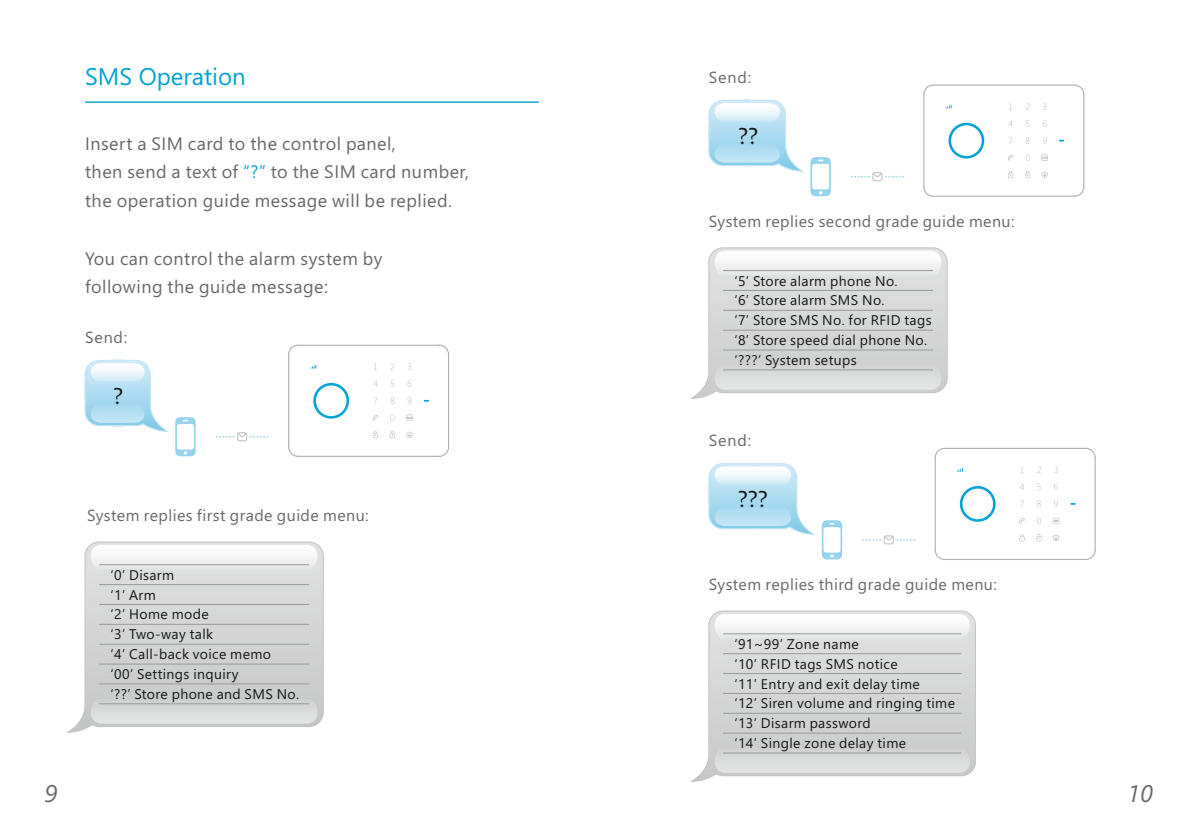
<style>
.page{position:relative;width:1191px;height:823px;background:#fff}
.page>*{position:absolute;margin:0;border:0;box-sizing:border-box;transform-origin:0 0}
.t1{font:32px "Sakkal Majalla";color:#151616}
.t2{font:24px "Segoe UI";color:#00a3d4}
.t3{font:italic 24px "Segoe UI";color:#686868;scale:.95 1}
.t4{font:italic 24px "Segoe UI";color:#686868}
.t5{font:18px/28.8px "Segoe UI";letter-spacing:.025em;color:#686868}
.t6{font:16px "Segoe UI";letter-spacing:.025em;color:#686868}
.t7{font:14px/19.8px "Segoe UI";letter-spacing:.025em;color:#151616}
.s1{color:#00a3d4}
</style>
<div class="page">
<hr style="left:85px;top:101px;width:454px;height:2px;background:#00a3d4">
<svg style="left:708px;top:463px;width:134px;height:96px"></svg>
<svg style="left:862px;top:535px;width:53px;height:9px"></svg>
<svg style="left:934px;top:447px;width:162px;height:113px"></svg>
<svg style="left:690px;top:610px;width:286px;height:172px;background:#d9d9d9"></svg>
<svg style="left:714px;top:613px;width:255px;height:29px"></svg>
<svg style="left:714px;top:744px;width:255px;height:28px;background:#d6d7d7"></svg>
<hr style="left:723px;top:633px;width:238px;height:1px;background:#999">
<hr style="left:723px;top:653px;width:238px;height:1px;background:#999">
<hr style="left:723px;top:672px;width:238px;height:1px;background:#999">
<hr style="left:723px;top:692px;width:238px;height:1px;background:#999">
<hr style="left:723px;top:712px;width:238px;height:1px;background:#999">
<hr style="left:723px;top:732px;width:238px;height:1px;background:#999">
<hr style="left:723px;top:752px;width:238px;height:1px;background:#999">
<svg style="left:923px;top:84px;width:162px;height:113px"></svg>
<svg style="left:708px;top:99px;width:123px;height:97px"></svg>
<svg style="left:851px;top:172px;width:52px;height:9px"></svg>
<svg style="left:690px;top:247px;width:258px;height:152px"></svg>
<svg style="left:692px;top:248px;width:255px;height:150px"></svg>
<hr style="left:723px;top:270px;width:210px;height:1px;background:#999">
<hr style="left:723px;top:290px;width:210px;height:1px;background:#999">
<hr style="left:723px;top:310px;width:210px;height:1px;background:#999">
<hr style="left:723px;top:329px;width:210px;height:1px;background:#999">
<hr style="left:723px;top:349px;width:210px;height:1px;background:#999">
<hr style="left:723px;top:369px;width:210px;height:1px;background:#999">
<svg style="left:288px;top:344px;width:162px;height:113px"></svg>
<svg style="left:216px;top:432px;width:52px;height:9px"></svg>
<svg style="left:84px;top:359px;width:112px;height:97px"></svg>
<svg style="left:66px;top:541px;width:258px;height:192px;background:#d8d8d8"></svg>
<svg style="left:91px;top:544px;width:226px;height:29px"></svg>
<svg style="left:91px;top:694px;width:226px;height:29px;background:#d5d6d6"></svg>
<hr style="left:99px;top:564px;width:210px;height:1px;background:#999">
<hr style="left:99px;top:584px;width:210px;height:1px;background:#999">
<hr style="left:99px;top:603px;width:210px;height:1px;background:#999">
<hr style="left:99px;top:623px;width:210px;height:1px;background:#999">
<hr style="left:99px;top:643px;width:210px;height:1px;background:#999">
<hr style="left:99px;top:663px;width:210px;height:1px;background:#999">
<hr style="left:99px;top:683px;width:210px;height:1px;background:#999">
<hr style="left:99px;top:703px;width:210px;height:1px;background:#999">
<h2 class="t2" style="left:85px;top:67px;width:162px">SMS Operation</h2>
<p class="t5" style="left:85px;top:130px;width:385px">Insert a SIM card to the control panel,<br>then send a text of <span class="s1">“?”</span> to the SIM card number, the operation guide message will be replied.</p>
<p class="t5" style="left:85px;top:245px;width:299px">You can control the alarm system by following the guide message:</p>
<p class="t6" style="left:85px;top:331px;width:44px">Send:</p>
<h1 class="t1" style="left:113px;top:382px;width:11px">?</h1>
<p class="t6" style="left:87px;top:509px;width:283px">System replies first grade guide menu:</p>
<p class="t7" style="left:111px;top:566px;width:190px">‘0’ Disarm<br>‘1’ Arm<br>‘2’ Home mode<br>‘3’ Two-way talk<br>‘4’ Call-back voice memo<br>‘00’ Settings inquiry<br>‘??’ Store phone and SMS No.</p>
<p class="t6" style="left:709px;top:71px;width:44px">Send:</p>
<h1 class="t1" style="left:738px;top:122px;width:21px">??</h1>
<p class="t6" style="left:709px;top:215px;width:307px">System replies second grade guide menu:</p>
<p class="t7" style="left:734px;top:272px;width:199px">‘5’ Store alarm phone No.<br>‘6’ Store alarm SMS No.<br>‘7’ Store SMS No. for RFID tags ‘8’ Store speed dial phone No. ‘???’ System setups</p>
<p class="t6" style="left:709px;top:434px;width:44px">Send:</p>
<h1 class="t1" style="left:738px;top:485px;width:31px">???</h1>
<p class="t6" style="left:709px;top:578px;width:289px">System replies third grade guide menu:</p>
<p class="t7" style="left:734px;top:635px;width:222px">‘91~99’ Zone name<br>‘10’ RFID tags SMS notice<br>‘11’ Entry and exit delay time<br>‘12’ Siren volume and ringing time ‘13’ Disarm password<br>‘14’ Single zone delay time</p>
<h2 class="t4" style="left:45px;top:784px;width:14px">9</h2>
<h2 class="t3" style="left:1127px;top:784px;width:29px">10</h2>
</div>
